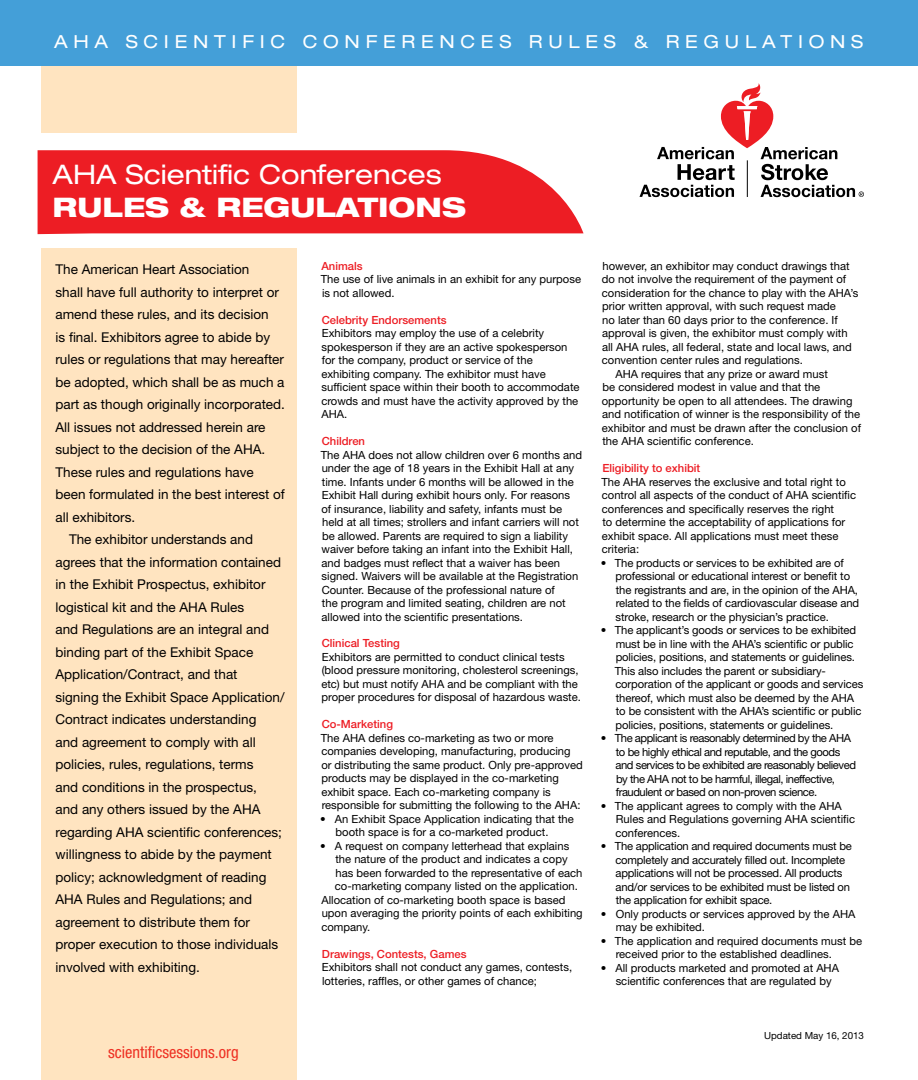
<style>
.page{position:relative;width:918px;height:1080px;background:#fff}
.page>*{position:absolute;margin:0;border:0;box-sizing:border-box;transform-origin:0 0}
.t1{font:expanded 27px "Helvetica Neue LT Std";color:#fff}
.t2{font:800 expanded 27px "Helvetica Neue LT Std";color:#fff}
.t3{font:expanded 18px "Helvetica Neue LT Std";letter-spacing:.32em;color:#fff}
.t4{font:condensed 16.5px "Helvetica Neue LT Std";color:#ee3124}
.t5{font:13.5px "Helvetica Neue LT Std";color:#000}
.t6{font:11.25px/13.5px "Helvetica Neue LT Std";color:#000}
.t7{font:11.25px/13.5px "Helvetica Neue LT Std";letter-spacing:-.04em;color:#000}
.t8{font:11.25px/13.5px "Helvetica Neue LT Std";letter-spacing:-.02em;color:#000}
.t9{font:500 11.25px "Helvetica Neue LT Std";color:#ed1d24}
.t10{font:9.75px "Helvetica Neue LT Std";color:#000}
</style>
<div class="page">
<svg style="left:38px;top:150px;width:546px;height:84px;background:#ee2e34"></svg>
<div style="left:41px;top:0;width:256px;height:133px;background:#ffe4c0"></div>
<div style="left:41px;top:249px;width:256px;height:831px;background:#ffe4c0"></div>
<svg style="left:640px;top:83px;width:224px;height:114px"></svg>
<div style="left:0;top:0;width:918px;height:66px;background:#449fd8"></div>
<h2 class="t3" style="left:54px;top:31px;width:809px">AHA SC IENTIFIC CONFERENC ES RULES &amp; REGULATIONS</h2>
<h1 class="t1" style="left:53px;top:158px;width:391px">AHA SCIENTIFIC CONFERENCES</h1>
<h1 class="t2" style="left:53px;top:190px;width:415px">RULES &amp; REGULATIONS</h1>
<p class="t5" style="left:56px;top:261px;width:195px">The American Heart Association</p>
<p class="t5" style="left:56px;top:284px;width:225px">shall have full authority to interpret or</p>
<p class="t5" style="left:56px;top:306px;width:215px">amend these rules, and its decision</p>
<p class="t5" style="left:56px;top:329px;width:216px">is final. Exhibitors agree to abide by</p>
<p class="t5" style="left:56px;top:351px;width:230px">rules or regulations that may hereafter</p>
<p class="t5" style="left:56px;top:374px;width:231px">be adopted, which shall be as much a</p>
<p class="t5" style="left:56px;top:396px;width:231px">part as though originally incorporated.</p>
<p class="t5" style="left:56px;top:419px;width:212px">All issues not addressed herein are</p>
<p class="t5" style="left:56px;top:441px;width:211px">subject to the decision of the AHA.</p>
<p class="t5" style="left:56px;top:464px;width:200px">These rules and regulations have</p>
<p class="t5" style="left:56px;top:486px;width:231px">been formulated in the best interest of</p>
<p class="t5" style="left:56px;top:509px;width:81px">all exhibitors.</p>
<p class="t5" style="left:69px;top:531px;width:186px">The exhibitor understands and</p>
<p class="t5" style="left:56px;top:554px;width:227px">agrees that the information contained</p>
<p class="t5" style="left:56px;top:576px;width:212px">in the Exhibit Prospectus, exhibitor</p>
<p class="t5" style="left:56px;top:599px;width:190px">logistical kit and the AHA Rules</p>
<p class="t5" style="left:56px;top:621px;width:215px">and Regulations are an integral and</p>
<p class="t5" style="left:56px;top:644px;width:199px">binding part of the Exhibit Space</p>
<p class="t5" style="left:56px;top:666px;width:184px">Application/Contract, and that</p>
<p class="t5" style="left:56px;top:689px;width:231px">signing the Exhibit Space Application/</p>
<p class="t5" style="left:56px;top:711px;width:203px">Contract indicates understanding</p>
<p class="t5" style="left:56px;top:734px;width:202px">and agreement to comply with all</p>
<p class="t5" style="left:56px;top:756px;width:200px">policies, rules, regulations, terms</p>
<p class="t5" style="left:56px;top:779px;width:203px">and conditions in the prospectus,</p>
<p class="t5" style="left:56px;top:801px;width:207px">and any others issued by the AHA</p>
<p class="t5" style="left:56px;top:824px;width:228px">regarding AHA scientific conferences;</p>
<p class="t5" style="left:56px;top:846px;width:218px">willingness to abide by the payment</p>
<p class="t5" style="left:56px;top:869px;width:213px">policy; acknowledgment of reading</p>
<p class="t5" style="left:56px;top:891px;width:198px">AHA Rules and Regulations; and</p>
<p class="t5" style="left:56px;top:914px;width:196px">agreement to distribute them for</p>
<p class="t5" style="left:56px;top:936px;width:224px">proper execution to those individuals</p>
<p class="t5" style="left:56px;top:959px;width:146px">involved with exhibiting.</p>
<h3 class="t4" style="left:108px;top:1043px;width:132px">scientificsessions.org</h3>
<p class="t9" style="left:321px;top:259px;width:43px">Animals</p>
<p class="t6" style="left:321px;top:272px;width:262px">The use of live animals in an exhibit for any purpose is not allowed.</p>
<p class="t9" style="left:322px;top:313px;width:126px">Celebrity Endorsements</p>
<p class="t6" style="left:321px;top:326px;width:260px">Exhibitors may employ the use of a celebrity spokesperson if they are an active spokesperson for the company, product or service of the exhibiting company. The exhibitor must have sufficient space within their booth to accommodate crowds and must have the activity approved by the AHA.</p>
<p class="t9" style="left:322px;top:435px;width:45px">Children</p>
<p class="t6" style="left:321px;top:448px;width:263px">The AHA does not allow children over 6 months and under the age of 18 years in the Exhibit Hall at any time. Infants under 6 months will be allowed in the Exhibit Hall during exhibit hours only. For reasons<br>of insurance, liability and safety, infants must be held at all times; strollers and infant carriers will not be allowed. Parents are required to sign a liability waiver before taking an infant into the Exhibit Hall, and badges must reflect that a waiver has been signed. Waivers will be available at the Registration Counter. Because of the professional nature of<br>the program and limited seating, children are not allowed into the scientific presentations.</p>
<p class="t9" style="left:322px;top:636px;width:80px">Clinical Testing</p>
<p class="t6" style="left:321px;top:650px;width:261px">Exhibitors are permitted to conduct clinical tests (blood pressure monitoring, cholesterol screenings, etc) but must notify AHA and be compliant with the proper procedures for disposal of hazardous waste.</p>
<p class="t9" style="left:322px;top:717px;width:73px">Co-Marketing</p>
<p class="t6" style="left:321px;top:731px;width:263px">The AHA defines co-marketing as two or more companies developing, manufacturing, producing or distributing the same product. Only pre-approved products may be displayed in the co-marketing exhibit space. Each co-marketing company is responsible for submitting the following to the AHA:</p>
<p class="t6" style="left:336px;top:812px;width:240px;text-indent:-15px">• An Exhibit Space Application indicating that the booth space is for a co-marketed product.</p>
<p class="t6" style="left:320px;top:839px;width:251px">• A request on company letterhead that explains</p>
<p class="t6" style="left:335px;top:852px;width:234px">the nature of the product and indicates a copy</p>
<p class="t6" style="left:336px;top:866px;width:248px">has been forwarded to the representative of each</p>
<p class="t6" style="left:335px;top:879px;width:244px">co-marketing company listed on the application.</p>
<p class="t6" style="left:321px;top:893px;width:246px">Allocation of co-marketing booth space is based</p>
<p class="t6" style="left:322px;top:906px;width:263px">upon averaging the priority points of each exhibiting</p>
<p class="t6" style="left:321px;top:920px;width:50px">company.</p>
<p class="t9" style="left:322px;top:947px;width:146px">Drawings, Contests, Games</p>
<p class="t6" style="left:322px;top:960px;width:252px">Exhibitors shall not conduct any games, contests, lotteries, raffles, or other games of chance;</p>
<p class="t6" style="left:603px;top:259px;width:249px">however, an exhibitor may conduct drawings that</p>
<p class="t6" style="left:602px;top:272px;width:246px">do not involve the requirement of the payment of</p>
<p class="t6" style="left:602px;top:286px;width:258px">consideration for the chance to play with the AHA’s</p>
<p class="t6" style="left:602px;top:299px;width:235px">prior written approval, with such request made</p>
<p class="t6" style="left:602px;top:313px;width:237px">no later than 60 days prior to the conference. If</p>
<p class="t6" style="left:602px;top:326px;width:247px">approval is given, the exhibitor must comply with</p>
<p class="t6" style="left:602px;top:340px;width:251px">all AHA rules, all federal, state and local laws, and</p>
<p class="t6" style="left:602px;top:353px;width:203px">convention center rules and regulations.</p>
<p class="t6" style="left:615px;top:367px;width:214px">AHA requires that any prize or award must</p>
<p class="t6" style="left:603px;top:380px;width:219px">be considered modest in value and that the</p>
<p class="t6" style="left:602px;top:394px;width:252px">opportunity be open to all attendees. The drawing</p>
<p class="t6" style="left:602px;top:407px;width:260px">and notification of winner is the responsibility of the</p>
<p class="t6" style="left:602px;top:421px;width:261px">exhibitor and must be drawn after the conclusion of</p>
<p class="t6" style="left:602px;top:434px;width:153px">the AHA scientific conference.</p>
<p class="t9" style="left:602px;top:462px;width:99px">Eligibility to exhibit</p>
<p class="t6" style="left:601px;top:475px;width:256px">The AHA reserves the exclusive and total right to control all aspects of the conduct of AHA scientific conferences and specifically reserves the right<br>to determine the acceptability of applications for exhibit space. All applications must meet these criteria:</p>
<p class="t6" style="left:616px;top:556px;width:245px;text-indent:-15px">• The products or services to be exhibited are of professional or educational interest or benefit to the registrants and are, in the opinion of the AHA, related to the fields of cardiovascular disease and stroke, research or the physician’s practice.</p>
<p class="t6" style="left:615px;top:623px;width:250px;text-indent:-14px">• The applicant’s goods or services to be exhibited must be in line with the AHA’s scientific or public policies, positions, and statements or guidelines.<br>This also includes the parent or subsidiary&shy;corporation of the applicant or goods and services thereof, which must also be deemed by the AHA to be consistent with the AHA’s scientific or public policies, positions, statements or guidelines.</p>
<p class="t7" style="left:616px;top:731px;width:242px;text-indent:-15px">• The applicant is reasonably determined by the AHA to be highly ethical and reputable, and the goods and services to be exhibited are reasonably believed by the AHA not to be harmful, illegal, ineffective, fraudulent or based on non-proven science.</p>
<p class="t6" style="left:615px;top:799px;width:241px;text-indent:-15px">• The applicant agrees to comply with the AHA<br>Rules and Regulations governing AHA scientific conferences.</p>
<p class="t8" style="left:615px;top:839px;width:238px;text-indent:-15px">• The application and required documents must be completely and accurately filled out. Incomplete applications will not be processed. All products and/or services to be exhibited must be listed on the application for exhibit space.</p>
<p class="t6" style="left:616px;top:907px;width:241px;text-indent:-15px">• Only products or services approved by the AHA may be exhibited.</p>
<p class="t6" style="left:616px;top:934px;width:248px;text-indent:-15px">• The application and required documents must be received prior to the established deadlines.</p>
<p class="t6" style="left:616px;top:961px;width:225px;text-indent:-15px">• All products marketed and promoted at AHA scientific conferences that are regulated by</p>
<p class="t10" style="left:764px;top:1029px;width:101px">Updated May 16, 2013</p>
</div>
